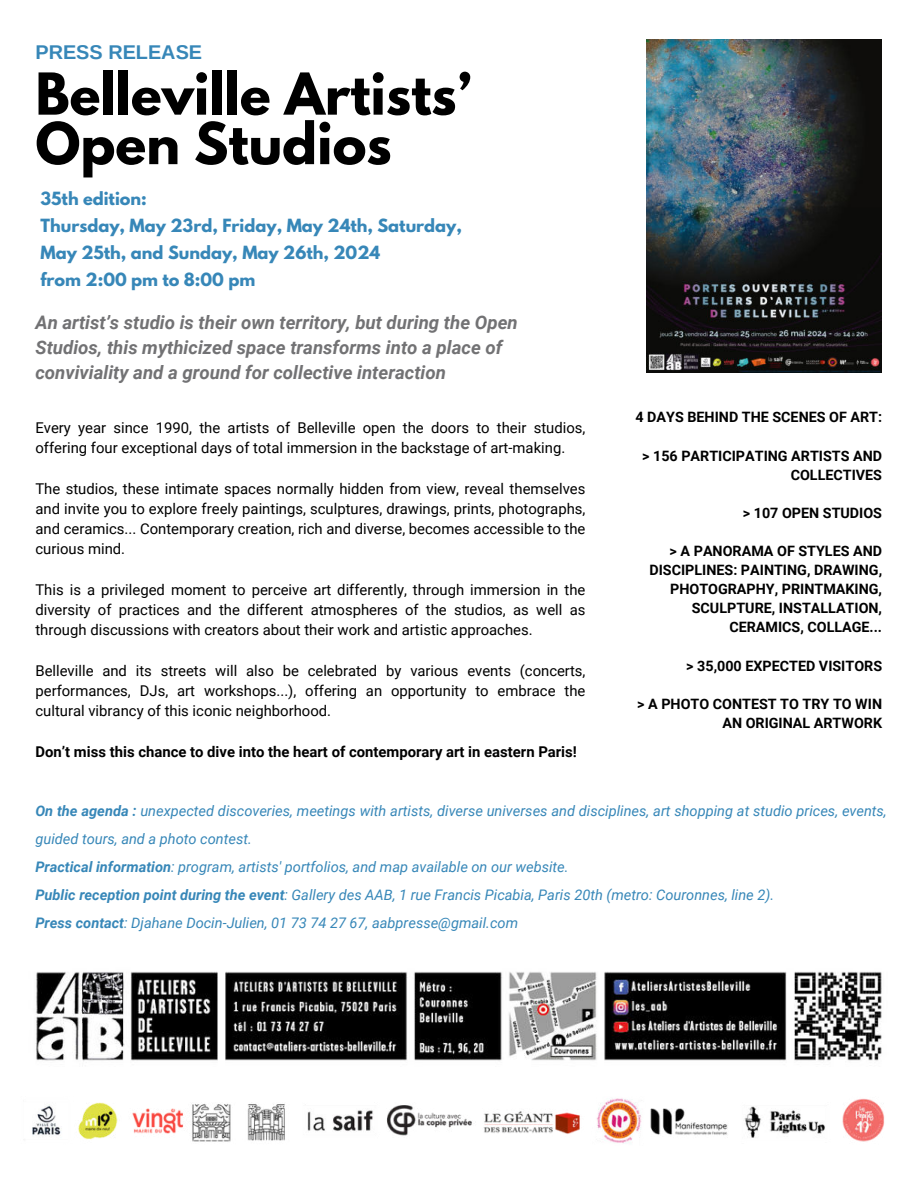
<style>
.page{position:relative;width:918px;height:1188px;background:#fff}
.page>*{position:absolute;margin:0;border:0;box-sizing:border-box;transform-origin:0 0}
.t1{font:700 51.15px/49.5px "League Spartan";color:#000}
.t2{font:700 19.8px "Arimo";color:#3787b8}
.t3{font:italic 700 18.6px/25.2px "Roboto";color:#727274}
.t4{font:700 16.05px/27px "League Spartan";color:#3787b8}
.t5{font:14.85px/20.2px "Roboto";color:#000;text-align:justify}
.t6{font:700 14.85px "Roboto";color:#000}
.t7{font:italic 14.55px/28.2px "Roboto";color:#3787b8}
.t8{font:700 14.25px/19px "Roboto";color:#000;text-align:right}
.s1{font-weight:700}
</style>
<div class="page">
<img style="left:647px;top:40px;width:235px;height:333px">
<img style="left:36px;top:971px;width:846px;height:90px">
<img style="left:32px;top:1098px;width:853px;height:46px">
<h2 class="t2" style="left:35px;top:39px;width:168px">PRESS RELEASE</h2>
<h1 class="t1" style="left:35px;top:69px;width:437px">Belleville Artists’<br>Open Studios</h1>
<p class="t4" style="left:41px;top:185px;width:423px">35th edition:<br>Thursday, May 23rd, Friday, May 24th, Saturday,<br>May 25th, and Sunday, May 26th, 2024<br>from 2:00 pm to 8:00 pm</p>
<p class="t3" style="left:35px;top:309px;width:484px">An artist’s studio is their own territory, but during the Open<br>Studios, this mythicized space transforms into a place of conviviality and a ground for collective interaction</p>
<p class="t5" style="left:35px;top:417px;width:551px">Every year since 1990, the artists of Belleville open the doors to their studios, offering four exceptional days of total immersion in the backstage of art-making.</p>
<p class="t5" style="left:35px;top:478px;width:551px">The studios, these intimate spaces normally hidden from view, reveal themselves and invite you to explore freely paintings, sculptures, drawings, prints, photographs, and ceramics... Contemporary creation, rich and diverse, becomes accessible to the curious mind.</p>
<p class="t5" style="left:35px;top:579px;width:551px">This is a privileged moment to perceive art differently, through immersion in the diversity of practices and the different atmospheres of the studios, as well as through discussions with creators about their work and artistic approaches.</p>
<p class="t5" style="left:35px;top:660px;width:551px">Belleville and its streets will also be celebrated by various events (concerts, performances, DJs, art workshops...), offering an opportunity to embrace the cultural vibrancy of this iconic neighborhood.</p>
<p class="t6" style="left:35px;top:741px;width:543px">Don’t miss this chance to dive into the heart of contemporary art in eastern Paris!</p>
<p class="t8" style="left:636px;top:407px;width:248px">4 DAYS BEHIND THE SCENES OF ART:</p>
<p class="t8" style="left:642px;top:446px;width:241px">&gt; 156 PARTICIPATING ARTISTS AND<br>COLLECTIVES</p>
<p class="t8" style="left:743px;top:503px;width:141px">&gt; 107 OPEN STUDIOS</p>
<p class="t8" style="left:649px;top:541px;width:234px">&gt; A PANORAMA OF STYLES AND<br>DISCIPLINES: PAINTING, DRAWING,<br>PHOTOGRAPHY, PRINTMAKING,<br>SCULPTURE, INSTALLATION,<br>CERAMICS, COLLAGE...</p>
<p class="t8" style="left:686px;top:655px;width:197px">&gt; 35,000 EXPECTED VISITORS</p>
<p class="t8" style="left:637px;top:694px;width:246px">&gt; A PHOTO CONTEST TO TRY TO WIN<br>AN ORIGINAL ARTWORK</p>
<p class="t7" style="left:35px;top:796px;width:853px"><span class="s1">On the agenda :</span> unexpected discoveries, meetings with artists, diverse universes and disciplines, art shopping at studio prices, events, guided tours, and a photo contest.<br><span class="s1">Practical information</span>: program, artists' portfolios, and map available on our website.<br><span class="s1">Public reception point during the event</span>: Gallery des AAB, 1 rue Francis Picabia, Paris 20th (metro: Couronnes, line 2).<br><span class="s1">Press contact</span>: Djahane Docin-Julien, 01 73 74 27 67, aabpresse@gmail.com</p>
</div>
